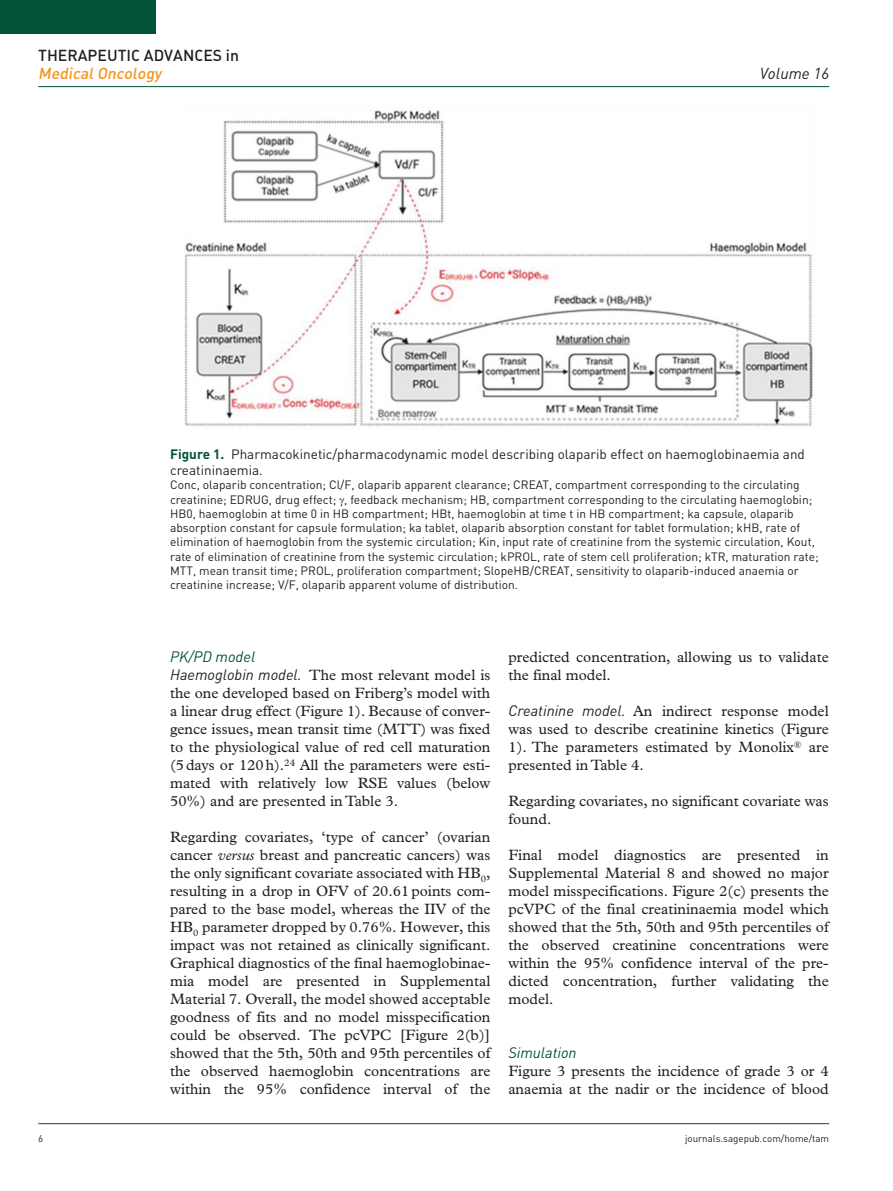
<style>
.page{position:relative;width:893px;height:1191px;background:#fff}
.page>*{position:absolute;margin:0;border:0;box-sizing:border-box;transform-origin:0 0}
.t1{font:15.75px "DIN Medium Alternate";color:#231f20}
.t2{font:italic 15.75px "DIN Medium Alternate";color:#f7931d}
.t3{font:italic 15.75px "DIN";color:#231f20}
.t4{font:15px/18px "Plantin Std";color:#231f20;text-align:justify}
.t5{font:italic 15px "DIN";color:#015436}
.t6{font:13.5px/15.8px "DIN";color:#231f20}
.t7{font:12px/14.2px "DIN";color:#231f20}
.t8{font:9.75px "DIN";color:#231f20}
.s1{font-weight:700;color:#015436}
.s2{font-family:"DIN";font-style:italic}
.s3{font-style:italic}
</style>
<div class="page">
<hr style="left:38px;top:86px;width:791px;height:1px;background:#015436">
<hr style="left:38px;top:1123px;width:791px;height:1px;background:#015436">
<div style="left:0;top:0;width:155px;height:34px;background:#015436"></div>
<img style="left:184px;top:110px;width:629px;height:316px">
<p class="t1" style="left:38px;top:45px;width:202px">THERAPEUTIC ADVANCES IN</p>
<p class="t2" style="left:38px;top:63px;width:125px">MedicalOncology</p>
<p class="t3" style="left:760px;top:63px;width:71px">Volume 16</p>
<p class="t6" style="left:170px;top:446px;width:636px"><span class="s1">Figure 1.</span> Pharmacokinetic/pharmacodynamic model describing olaparib effect on haemoglobinaemia and creatininaemia.</p>
<p class="t7" style="left:170px;top:478px;width:650px">Conc, olaparib concentration; Cl/F, olaparib apparent clearance; CREAT, compartment corresponding to the circulating creatinine; EDRUG, drug effect; , feedback mechanism; HB, compartment corresponding to the circulating haemoglobin; HB0, haemoglobin at time 0 in HB compartment; HBt, haemoglobin at time t in HB compartment; ka capsule, olaparib absorption constant for capsule formulation; ka tablet, olaparib absorption constant for tablet formulation; kHB, rate of elimination of haemoglobin from the systemic circulation; Kin, input rate of creatinine from the systemic circulation, Kout, rate of elimination of creatinine from the systemic circulation; kPROL, rate of stem cell proliferation; kTR, maturation rate; MTT, mean transit time; PROL, proliferation compartment; SlopeHB/CREAT, sensitivity to olaparib-induced anaemia or creatinine increase; V/F, olaparib apparent volume of distribution.</p>
<p class="t5" style="left:170px;top:647px;width:87px">PK/PD model</p>
<p class="t4" style="left:170px;top:666px;width:322px"><span class="s2">Haemoglobin model.</span> The most relevant model is the one developed based on Friberg’s model with a linear drug effect (Figure 1). Because of conver&shy;gence issues, mean transit time (MTT) was fixed to the physiological value of red cell maturation (5days or 120h).<sup>24</sup> All the parameters were esti&shy;mated with relatively low RSE values (below 50%) and are presented in Table 3.</p>
<p class="t4" style="left:170px;top:828px;width:322px">Regarding covariates, ‘type of cancer’ (ovarian cancer <span class="s3">versus</span> breast and pancreatic cancers) was the only significant covariate associated with HB<sub>0</sub>, resulting in a drop in OFV of 20.61points com&shy;pared to the base model, whereas the IIV of the HB<sub>0</sub> parameter dropped by 0.76%. However, this impact was not retained as clinically significant.<br>Graphical diagnostics of the final haemoglobinae&shy;mia model are presented in Supplemental Material 7. Overall, the model showed acceptable goodness of fits and no model misspecification could be observed. The pcVPC [Figure 2(b)] showed that the 5th, 50th and 95th percentiles of the observed haemoglobin concentrations are within the 95% confidence interval of the</p>
<p class="t4" style="left:508px;top:648px;width:322px">predicted concentration, allowing us to validate the final model.</p>
<p class="t4" style="left:508px;top:702px;width:322px"><span class="s2">Creatinine model.</span> An indirect response model was used to describe creatinine kinetics (Figure 1). The parameters estimated by Monolix<sup>®</sup> are presented in Table 4.</p>
<p class="t4" style="left:508px;top:792px;width:322px">Regarding covariates, no significant covariate was found.</p>
<p class="t4" style="left:508px;top:846px;width:322px">Final model diagnostics are presented in Supplemental Material 8 and showed no major model misspecifications. Figure 2(c) presents the pcVPC of the final creatininaemia model which showed that the 5th, 50th and 95th percentiles of the observed creatinine concentrations were within the 95% confidence interval of the pre&shy;dicted concentration, further validating the model.</p>
<p class="t5" style="left:508px;top:1043px;width:70px">Simulation</p>
<p class="t4" style="left:508px;top:1062px;width:322px">Figure 3 presents the incidence of grade 3 or 4 anaemia at the nadir or the incidence of blood</p>
<p class="t8" style="left:38px;top:1132px;width:7px">6</p>
<p class="t8" style="left:685px;top:1132px;width:146px">journals.sagepub.com/home/tam</p>
</div>
